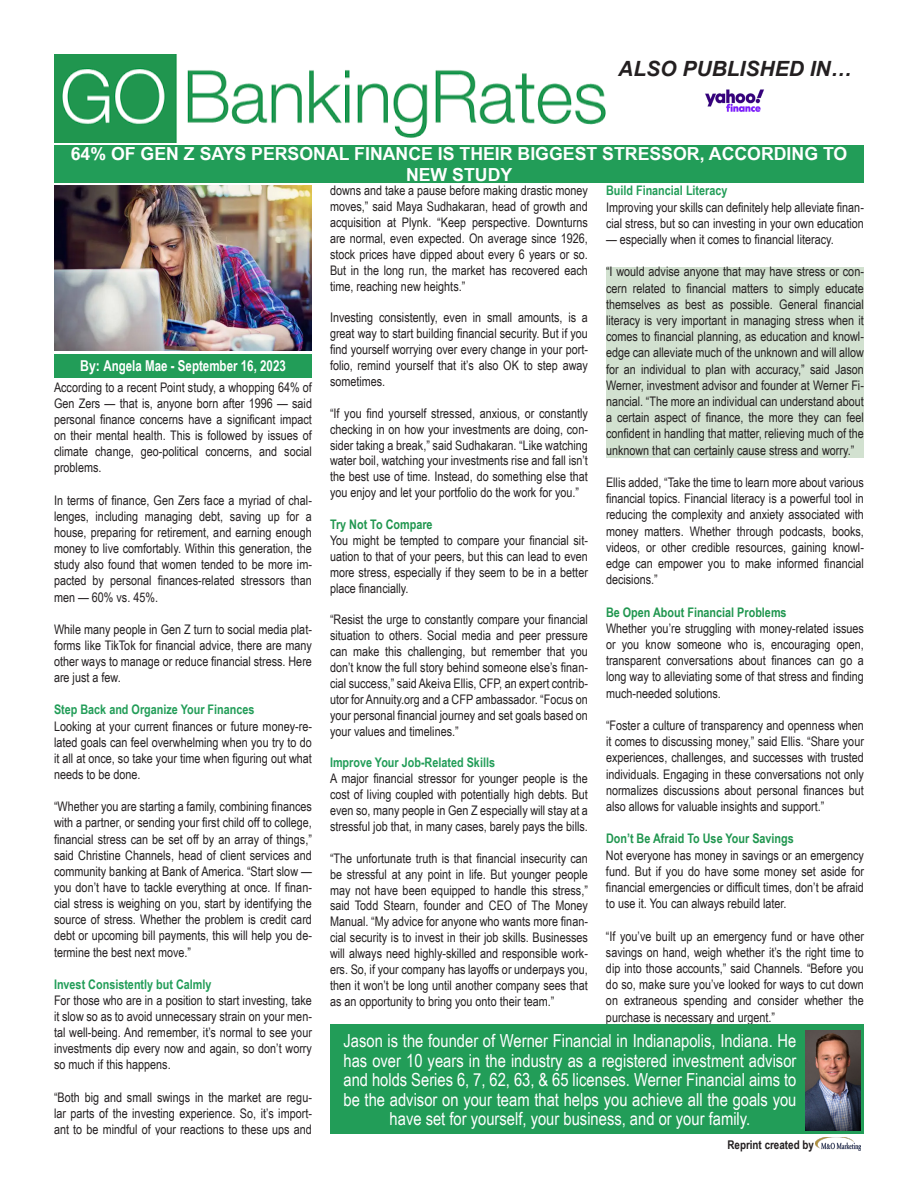
<style>
.page{position:relative;width:918px;height:1188px;background:#fff}
.page>*{position:absolute;margin:0;border:0;box-sizing:border-box;transform-origin:0 0}
.t1{font:italic 700 21px "Arial";color:#231f20}
.t2{font:18px/19.5px "Arial Narrow";color:#fff;text-align:center}
.t3{font:700 18px/21.6px "Arial Narrow";color:#fff;text-align:center;scale:1.2 1}
.t4{font:700 15px "Arial Narrow";color:#fff}
.t5{font:13.2px/16.2px "Arial Narrow";color:#231f20;text-align:justify}
.t6{font:700 13.2px "Arial Narrow";color:#229d58}
.t7{font:700 13.2px "Arial Narrow";color:#20964f}
.t8{font:700 12px "Arial Narrow";color:#231f20}
</style>
<div class="page">
<img style="left:815px;top:1137px;width:46px;height:14px">
<div style="left:606px;top:267px;width:258px;height:190px;background:#d2e1d0"></div>
<div style="left:54px;top:354px;width:258px;height:24px;background:#229d58"></div>
<img style="left:54px;top:186px;width:258px;height:164px">
<div style="left:330px;top:1025px;width:534px;height:109px;background:#229d58"></div>
<img style="left:806px;top:1030px;width:55px;height:101px">
<img style="left:54px;top:54px;width:552px;height:88px">
<div style="left:54px;top:145px;width:810px;height:38px;background:#229d58"></div>
<img style="left:705px;top:89px;width:59px;height:23px">
<p class="t1" style="left:618px;top:54px;width:235px">ALSO PUBLISHED IN…</p>
<p class="t3" style="left:71px;top:142px;width:649px">64% OF GEN Z SAYS PERSONAL FINANCE IS THEIR BIGGEST STRESSOR, ACCORDING TO<br>NEW STUDY</p>
<p class="t4" style="left:80px;top:355px;width:207px">By: Angela Mae - September 16, 2023</p>
<p class="t5" style="left:54px;top:379px;width:260px">According to a recent Point study, a whopping 64% of Gen Zers — that is, anyone born after 1996 — said personal finance concerns have a significant impact on their mental health. This is followed by issues of climate change, geo-political concerns, and social problems.</p>
<p class="t5" style="left:54px;top:491px;width:260px">In terms of finance, Gen Zers face a myriad of chal&shy;lenges, including managing debt, saving up for a house, preparing for retirement, and earning enough money to live comfortably. Within this generation, the study also found that women tended to be more im&shy;pacted by personal finances-related stressors than men — 60% vs. 45%.</p>
<p class="t5" style="left:54px;top:621px;width:260px">While many people in Gen Z turn to social media plat&shy;forms like TikTok for financial advice, there are many other ways to manage or reduce financial stress. Here are just a few.</p>
<p class="t6" style="left:54px;top:700px;width:202px">Step Back and Organize Your Finances</p>
<p class="t5" style="left:54px;top:717px;width:260px">Looking at your current finances or future money-re&shy;lated goals can feel overwhelming when you try to do it all at once, so take your time when figuring out what needs to be done.</p>
<p class="t5" style="left:54px;top:798px;width:260px">“Whether you are starting a family, combining finances with a partner, or sending your first child off to college, financial stress can be set off by an array of things,” said Christine Channels, head of client services and community banking at Bank of America. “Start slow — you don’t have to tackle everything at once. If finan&shy;cial stress is weighing on you, start by identifying the source of stress. Whether the problem is credit card debt or upcoming bill payments, this will help you de&shy;termine the best next move.”</p>
<p class="t6" style="left:54px;top:974px;width:159px">Invest Consistently but Calmly</p>
<p class="t5" style="left:54px;top:992px;width:260px">For those who are in a position to start investing, take it slow so as to avoid unnecessary strain on your men&shy;tal well-being. And remember, it’s normal to see your investments dip every now and again, so don’t worry so much if this happens.</p>
<p class="t5" style="left:54px;top:1088px;width:260px">“Both big and small swings in the market are regu&shy;lar parts of the investing experience. So, it’s import&shy;ant to be mindful of your reactions to these ups and</p>
<p class="t5" style="left:330px;top:182px;width:259px">downs and take a pause before making drastic money moves,” said Maya Sudhakaran, head of growth and acquisition at Plynk. “Keep perspective. Downturns are normal, even expected. On average since 1926, stock prices have dipped about every 6 years or so.<br>But in the long run, the market has recovered each time, reaching new heights.”</p>
<p class="t5" style="left:330px;top:309px;width:260px">Investing consistently, even in small amounts, is a great way to start building financial security. But if you find yourself worrying over every change in your port&shy;folio, remind yourself that it’s also OK to step away sometimes.</p>
<p class="t5" style="left:330px;top:405px;width:260px">“If you find yourself stressed, anxious, or constantly checking in on how your investments are doing, con&shy;sider taking a break,” said Sudhakaran. “Like watching water boil, watching your investments rise and fall isn’t the best use of time. Instead, do something else that you enjoy and let your portfolio do the work for you.”</p>
<p class="t7" style="left:330px;top:514px;width:104px">Try Not To Compare</p>
<p class="t5" style="left:330px;top:532px;width:260px">You might be tempted to compare your financial sit&shy;uation to that of your peers, but this can lead to even more stress, especially if they seem to be in a better place financially.</p>
<p class="t5" style="left:330px;top:611px;width:260px">“Resist the urge to constantly compare your financial situation to others. Social media and peer pressure can make this challenging, but remember that you don’t know the full story behind someone else’s finan&shy;cial success,” said Akeiva Ellis, CFP, an expert contrib&shy;utor for Annuity.org and a CFP ambassador. “Focus on your personal financial journey and set goals based on your values and timelines.”</p>
<p class="t6" style="left:330px;top:753px;width:167px">Improve Your Job-Related Skills</p>
<p class="t5" style="left:330px;top:770px;width:259px">A major financial stressor for younger people is the cost of living coupled with potentially high debts. But even so, many people in Gen Z especially will stay at a stressful job that, in many cases, barely pays the bills.</p>
<p class="t5" style="left:330px;top:850px;width:260px">“The unfortunate truth is that financial insecurity can be stressful at any point in life. But younger people may not have been equipped to handle this stress,” said Todd Stearn, founder and CEO of The Money Manual. “My advice for anyone who wants more finan&shy;cial security is to invest in their job skills. Businesses will always need highly-skilled and responsible work&shy;ers. So, if your company has layoffs or underpays you, then it won’t be long until another company sees that as an opportunity to bring you onto their team.”</p>
<p class="t6" style="left:606px;top:181px;width:123px">Build Financial Literacy</p>
<p class="t5" style="left:606px;top:198px;width:260px">Improving your skills can definitely help alleviate finan&shy;cial stress, but so can investing in your own education</p>
<p class="t5" style="left:606px;top:231px;width:229px">— especially when it comes to financial literacy.</p>
<p class="t5" style="left:606px;top:263px;width:260px">“I would advise anyone that may have stress or con&shy;cern related to financial matters to simply educate themselves as best as possible. General financial literacy is very important in managing stress when it comes to financial planning, as education and knowl&shy;edge can alleviate much of the unknown and will allow for an individual to plan with accuracy,” said Jason Werner, investment advisor and founder at Werner Fi&shy;nancial. “The more an individual can understand about a certain aspect of finance, the more they can feel confident in handling that matter, relieving much of the unknown that can certainly cause stress and worry.”</p>
<p class="t5" style="left:606px;top:474px;width:260px">Ellis added, “Take the time to learn more about various financial topics. Financial literacy is a powerful tool in reducing the complexity and anxiety associated with money matters. Whether through podcasts, books, videos, or other credible resources, gaining knowl&shy;edge can empower you to make informed financial decisions.”</p>
<p class="t7" style="left:606px;top:602px;width:182px">Be Open About Financial Problems</p>
<p class="t5" style="left:606px;top:620px;width:259px">Whether you’re struggling with money-related issues or you know someone who is, encouraging open, transparent conversations about finances can go a long way to alleviating some of that stress and finding much-needed solutions.</p>
<p class="t5" style="left:606px;top:717px;width:259px">“Foster a culture of transparency and openness when it comes to discussing money,” said Ellis. “Share your experiences, challenges, and successes with trusted individuals. Engaging in these conversations not only normalizes discussions about personal finances but also allows for valuable insights and support.”</p>
<p class="t7" style="left:606px;top:829px;width:189px">Don’t Be Afraid To Use Your Savings</p>
<p class="t5" style="left:606px;top:846px;width:259px">Not everyone has money in savings or an emergency fund. But if you do have some money set aside for financial emergencies or difficult times, don’t be afraid to use it. You can always rebuild later.</p>
<p class="t5" style="left:606px;top:927px;width:259px">“If you’ve built up an emergency fund or have other savings on hand, weigh whether it’s the right time to dip into those accounts,” said Channels. “Before you do so, make sure you’ve looked for ways to cut down on extraneous spending and consider whether the purchase is necessary and urgent.”</p>
<p class="t2" style="left:344px;top:1030px;width:455px">Jason is the founder of Werner Financial in Indianapolis, Indiana. He has over 10 years in the industry as a registered investment advisor and holds Series 6, 7, 62, 63, &amp; 65 licenses. Werner Financial aims to be the advisor on your team that helps you achieve all the goals you have set for yourself, your business, and or your family.</p>
<p class="t8" style="left:728px;top:1135px;width:88px">Reprint created by</p>
</div>
